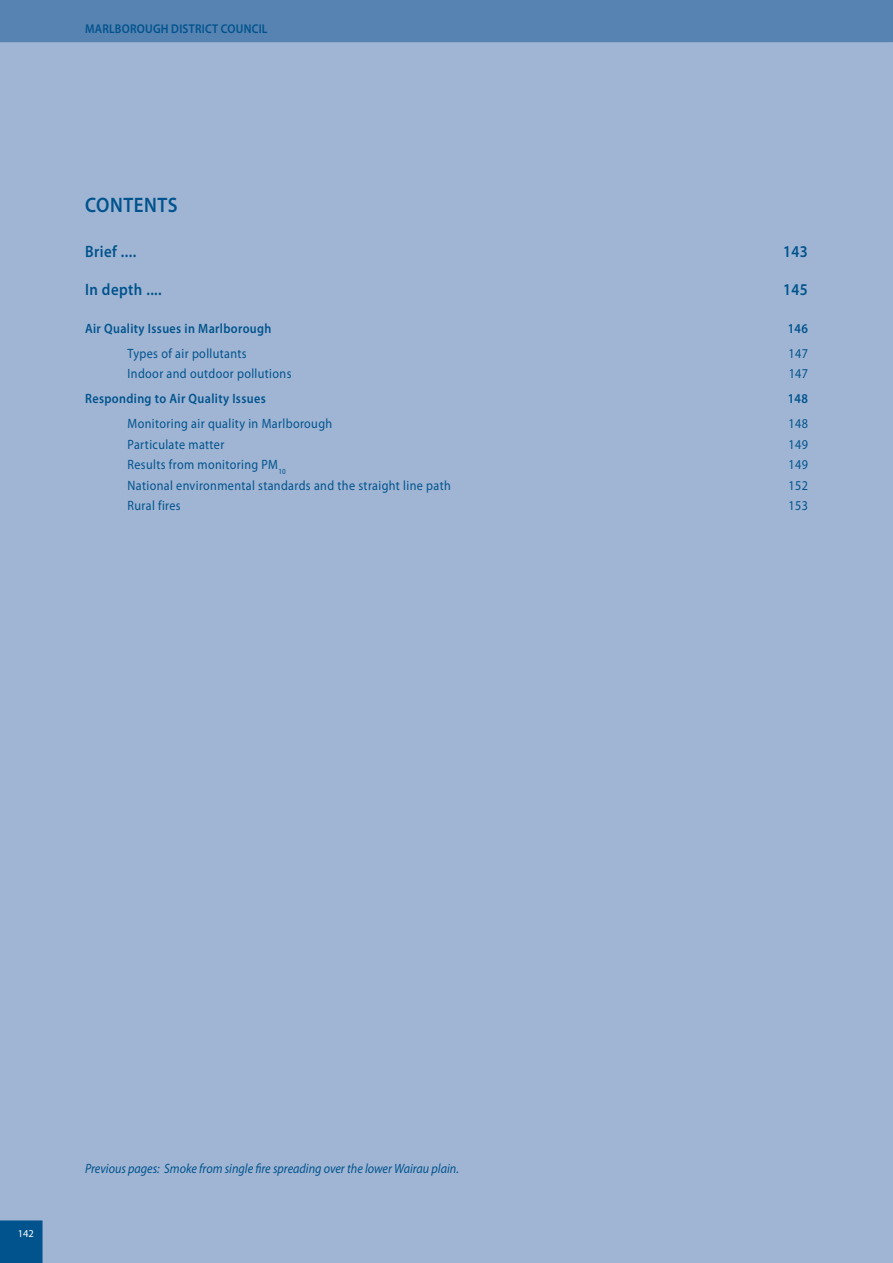
<style>
.page{position:relative;width:893px;height:1263px;background:#fff}
.page>*{position:absolute;margin:0;border:0;box-sizing:border-box;transform-origin:0 0}
.t1{font:600 21px "Myriad Pro";color:#00538d;scale:.9 1}
.t2{font:600 16.5px "Myriad Pro";letter-spacing:.03em;color:#00538d;scale:.9 1}
.t3{font:13.5px "Myriad Pro";letter-spacing:.03em;color:#00538d;scale:.9 1}
.t4{font:italic 13.5px "Myriad Pro";color:#00538d;scale:.9 1}
.t5{font:600 13.5px "Myriad Pro";letter-spacing:.03em;color:#00538d;scale:.9 1}
.t6{font:600 12.75px "Myriad Pro";letter-spacing:.02em;color:#00538d;scale:.9 1}
.t7{font:10.5px "Myriad Pro";color:#fff}
</style>
<div class="page">
<div style="left:0;top:43px;width:893px;height:1220px;background:#a0b5d4"></div>
<div style="left:0;top:1220px;width:43px;height:43px;background:#00538d"></div>
<div style="left:0;top:0;width:893px;height:43px;background:#5783b2"></div>
<p class="t6" style="left:85px;top:18px;width:204px">Marlborough District CCouncil</p>
<h1 class="t1" style="left:85px;top:192px;width:14px">CONTENTS</h1>
<p class="t2" style="left:85px;top:241px;width:58px">Brief ....</p>
<p class="t2" style="left:783px;top:241px;width:29px">143</p>
<p class="t2" style="left:85px;top:279px;width:87px">In depth ....</p>
<p class="t2" style="left:783px;top:279px;width:29px">145</p>
<p class="t5" style="left:85px;top:320px;width:209px">Air Quality Issues in Marlborough</p>
<p class="t5" style="left:788px;top:320px;width:24px">146</p>
<p class="t3" style="left:128px;top:345px;width:134px">Types of air pollutants</p>
<p class="t3" style="left:788px;top:345px;width:23px">147</p>
<p class="t3" style="left:128px;top:365px;width:184px">Indoor and outdoor pollutions</p>
<p class="t3" style="left:789px;top:365px;width:23px">147</p>
<p class="t5" style="left:85px;top:390px;width:202px">Responding to Air Quality Issues</p>
<p class="t5" style="left:788px;top:390px;width:24px">148</p>
<p class="t3" style="left:128px;top:415px;width:229px">Monitoring air quality in Marlborough</p>
<p class="t3" style="left:788px;top:415px;width:23px">148</p>
<p class="t3" style="left:128px;top:436px;width:109px">Particulate matter</p>
<p class="t3" style="left:788px;top:436px;width:23px">149</p>
<p class="t3" style="left:128px;top:456px;width:177px">Results from monitoring PM<sub>10</sub></p>
<p class="t3" style="left:788px;top:456px;width:23px">149</p>
<p class="t3" style="left:128px;top:477px;width:361px">National environmental standards and the straight line path</p>
<p class="t3" style="left:788px;top:477px;width:23px">152</p>
<p class="t3" style="left:128px;top:497px;width:61px">Rural fires</p>
<p class="t3" style="left:788px;top:497px;width:23px">153</p>
<p class="t7" style="left:18px;top:1227px;width:18px">142</p>
<p class="t4" style="left:85px;top:1160px;width:417px">Previous pages: Smoke from single fire spreading over the lower Wairau plain.</p>
</div>
